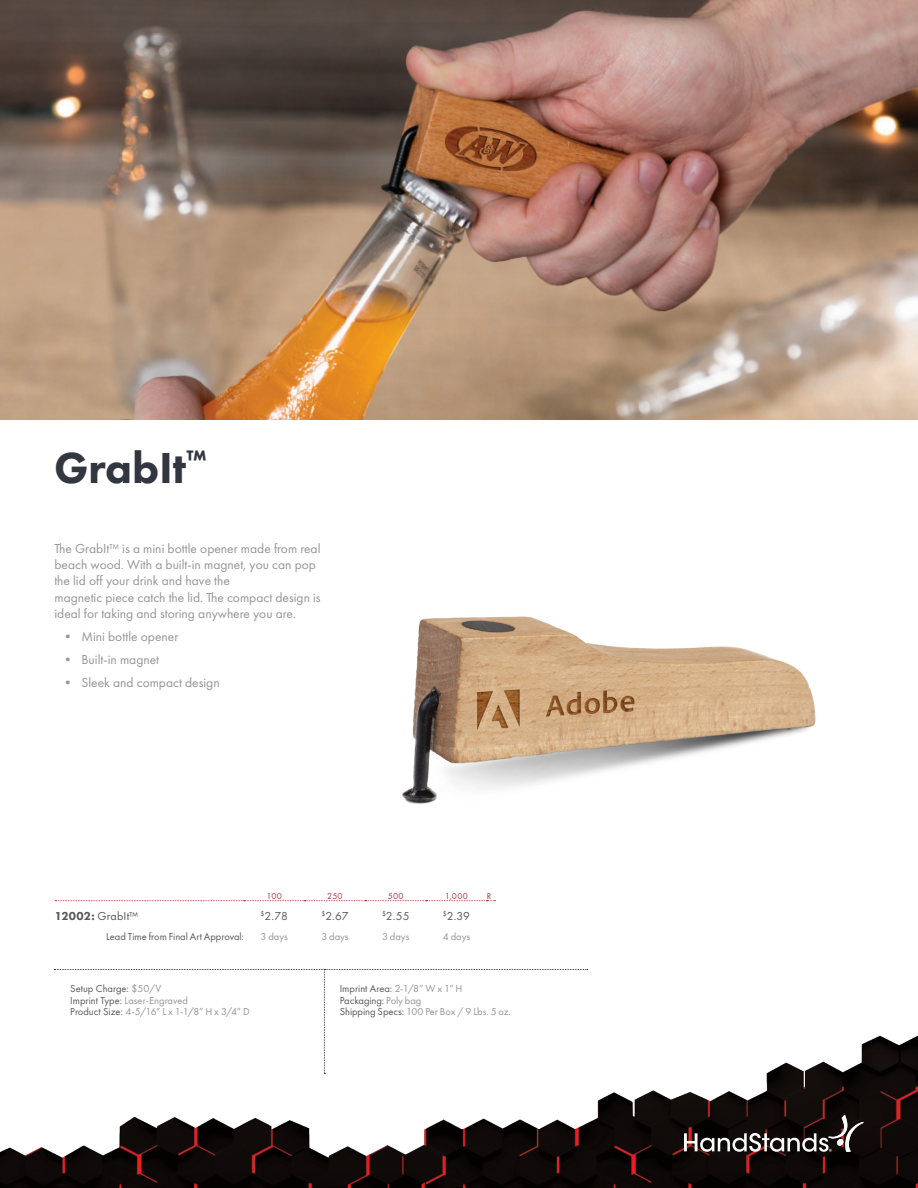
<style>
.page{position:relative;width:918px;height:1188px;background:#fff}
.page>*{position:absolute;margin:0;border:0;box-sizing:border-box;transform-origin:0 0}
.t1{font:800 45px "Futura PT";color:#323640}
.t2{font:13.5px/16.2px "Futura PT";color:#939598}
.Pricing{font:12px "Futura PT";letter-spacing:-.015em;color:#57585a}
.Item_Number{font:12px "Futura PT";letter-spacing:.02em;color:#57585a}
.Extended_Info_Subhea{font:10.5px "Futura PT";color:#939598}
.Extended_Info_Subhea-2{font:10.5px "Futura PT";letter-spacing:-.005em;color:#57585a}
.Pricing_Quantities{font:9px "Futura PT";letter-spacing:.03em;color:#ab3439}
.X_R_Code{font:9px "Futura PT";color:#ab3439}
.s1{font-weight:800}
.s2{color:#939598}
.s3{color:#57585a}
</style>
<div class="page">
<img style="left:0;top:1035px;width:918px;height:153px">
<svg style="left:54px;top:969px;width:534px;height:105px"></svg>
<svg style="left:684px;top:1115px;width:180px;height:37px;background:#3e3635"></svg>
<svg style="left:55px;top:900px;width:441px;height:1px"></svg>
<img style="left:0;top:0;width:918px;height:419px">
<img style="left:402px;top:616px;width:414px;height:188px">
<p class="t1" style="left:54px;top:440px;width:154px">GrabIt<sup>™</sup></p>
<p class="t2" style="left:54px;top:540px;width:268px">The GrabIt™ is a mini bottle opener made from real beach wood. With a built-in magnet, you can pop the lid off your drink and have the<br>magnetic piece catch the lid. The compact design is ideal for taking and storing anywhere you are.</p>
<p class="t2" style="left:61px;top:628px;width:119px">• Mini bottle opener</p>
<p class="t2" style="left:61px;top:651px;width:99px">• Built-in magnet</p>
<p class="t2" style="left:61px;top:674px;width:160px">• Sleek and compact design</p>
<p class="Pricing_Quantities" style="left:267px;top:890px;width:17px">100</p>
<p class="Pricing_Quantities" style="left:327px;top:890px;width:17px">250</p>
<p class="Pricing_Quantities" style="left:388px;top:890px;width:17px">500</p>
<p class="Pricing_Quantities" style="left:445px;top:890px;width:25px">1,000</p>
<p class="X_R_Code" style="left:487px;top:891px;width:6px">R</p>
<p class="Item_Number" style="left:55px;top:909px;width:85px"><span class="s1">12002:</span> GrabIt™</p>
<p class="Pricing" style="left:261px;top:909px;width:29px"><sup>$</sup>2.78</p>
<p class="Pricing" style="left:321px;top:909px;width:29px"><sup>$</sup>2.67</p>
<p class="Pricing" style="left:382px;top:909px;width:29px"><sup>$</sup>2.55</p>
<p class="Pricing" style="left:443px;top:909px;width:29px"><sup>$</sup>2.39</p>
<p class="Extended_Info_Subhea-2" style="left:106px;top:930px;width:139px">Lead Time from Final Art Approval:</p>
<p class="Extended_Info_Subhea" style="left:261px;top:930px;width:29px">3 days</p>
<p class="Extended_Info_Subhea" style="left:321px;top:930px;width:29px">3 days</p>
<p class="Extended_Info_Subhea" style="left:382px;top:930px;width:29px">3 days</p>
<p class="Extended_Info_Subhea" style="left:443px;top:930px;width:29px">4 days</p>
<p class="Extended_Info_Subhea-2" style="left:70px;top:983px;width:93px">Setup Charge: <span class="s2">$50/V</span></p>
<p class="Extended_Info_Subhea" style="left:70px;top:994px;width:119px"><span class="s3">Imprint Type:</span> Laser-Engraved</p>
<p class="Extended_Info_Subhea" style="left:70px;top:1005px;width:181px"><span class="s3">Product Size:</span> 4-5/16” L x 1-1/8” H x 3/4” D</p>
<p class="Extended_Info_Subhea-2" style="left:340px;top:983px;width:124px">Imprint Area: <span class="s2">2-1/8” W x 1” H</span></p>
<p class="Extended_Info_Subhea-2" style="left:340px;top:994px;width:83px">Packaging: <span class="s2">Poly bag</span></p>
<p class="Extended_Info_Subhea" style="left:340px;top:1005px;width:173px"><span class="s3">Shipping Specs:</span> 100 Per Box / 9 Lbs. 5 oz.</p>
</div>
